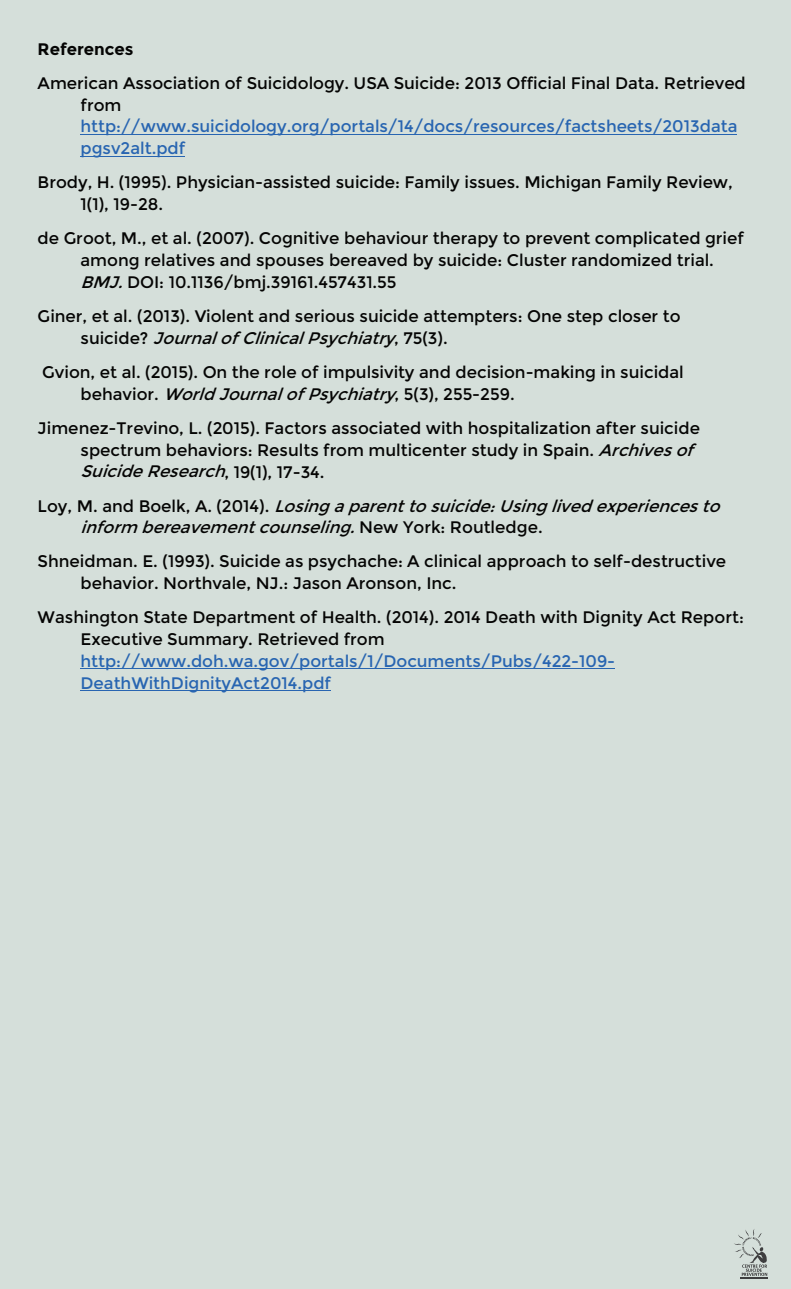
<style>
.page{position:relative;width:791px;height:1289px;background:#fff}
.page>*{position:absolute;margin:0;border:0;box-sizing:border-box;transform-origin:0 0}
.t1{font:16.7px/21.9px "Montserrat";color:#050504}
.t2{font:16.7px/22px "Montserrat";color:#2865b1}
.t3{font:italic 16.7px/21.8px "Montserrat";color:#050504}
.t4{font:700 16.7px "Montserrat";color:#050504}
.s1{font-style:italic}
.s2{font-style:normal}
</style>
<div class="page">
<div style="left:0;top:0;width:791px;height:1288px;background:#d5dfda"></div>
<hr style="left:80px;top:134px;width:657px;height:1px;background:#2865b1">
<hr style="left:80px;top:155px;width:105px;height:1px;background:#2865b1">
<hr style="left:80px;top:668px;width:535px;height:1px;background:#2865b1">
<hr style="left:80px;top:690px;width:251px;height:1px;background:#2865b1">
<hr style="left:740px;top:1276px;width:28px;height:2px;background:#3e3e3f">
<svg style="left:734px;top:1229px;width:34px;height:46px"></svg>
<p class="t4" style="left:38px;top:39px;width:97px">References</p>
<p class="t1" style="left:80px;top:72px;width:666px;text-indent:-43px">American Association of Suicidology. USA Suicide: 2013 Official Final Data. Retrieved from</p>
<p class="t2" style="left:80px;top:116px;width:658px">http://www.suicidology.org/portals/14/docs/resources/factsheets/2013data pgsv2alt.pdf</p>
<p class="t1" style="left:80px;top:171px;width:653px;text-indent:-43px">Brody, H. (1995). Physician-assisted suicide: Family issues. Michigan Family Review,<br>1(1), 19-28.</p>
<p class="t1" style="left:80px;top:227px;width:665px;text-indent:-43px">de Groot, M., et al. (2007). Cognitive behaviour therapy to prevent complicated grief among relatives and spouses bereaved by suicide: Cluster randomized trial.<br><span class="s1">BMJ.</span>DOI: 10.1136/bmj.39161.457431.55</p>
<p class="t1" style="left:80px;top:305px;width:601px;text-indent:-43px">Giner, et al. (2013). Violent and serious suicide attempters: One step closer to s u i c i d e ? <span class="s1">Journal of Clinical Psychiatry</span>, 7 5 ( 3 ) .</p>
<p class="t1" style="left:80px;top:361px;width:605px;text-indent:-38px">Gvion, et al. (2015). On the role of impulsivity and decision-making in suicidal behavior. <span class="s1">WorldJournalofPsychiatry</span>, 5(3), 255-259.</p>
<p class="t1" style="left:80px;top:417px;width:621px;text-align:justify;text-indent:-43px">Jimenez-Trevino, L. (2015). Factors associated with hospitalization after suicide spectrum behaviors: Results from multicenter study in Spain. <span class="s1">Archivesof Suicide Research</span>, 1 9 ( 1 ) , 1 7 - 3 4 .</p>
<p class="t3" style="left:80px;top:495px;width:647px;text-indent:-43px"><span class="s2">L o y , M . a n d B o e l k , A . ( 2 0 1 4 ) .</span> Losing a parent to suicide: Using lived experiences to inform bereavement counseling. <span class="s2">N e w Y o r k : R o u t l e d g e .</span></p>
<p class="t1" style="left:80px;top:550px;width:647px;text-indent:-43px">Shneidman. E. (1993). Suicide as psychache: A clinical approach to self-destructive behavior. Northvale, NJ.: Jason Aronson, Inc.</p>
<p class="t1" style="left:80px;top:606px;width:665px;text-indent:-43px">Washington State Department of Health. (2014). 2014 Death with Dignity Act Report:<br>Executive Summary. Retrieved from</p>
<p class="t2" style="left:80px;top:650px;width:536px">http://www.doh.wa.gov/portals/1/Documents/Pubs/422-109-<br>DeathWithDignityAct2014.pdf</p>
</div>
